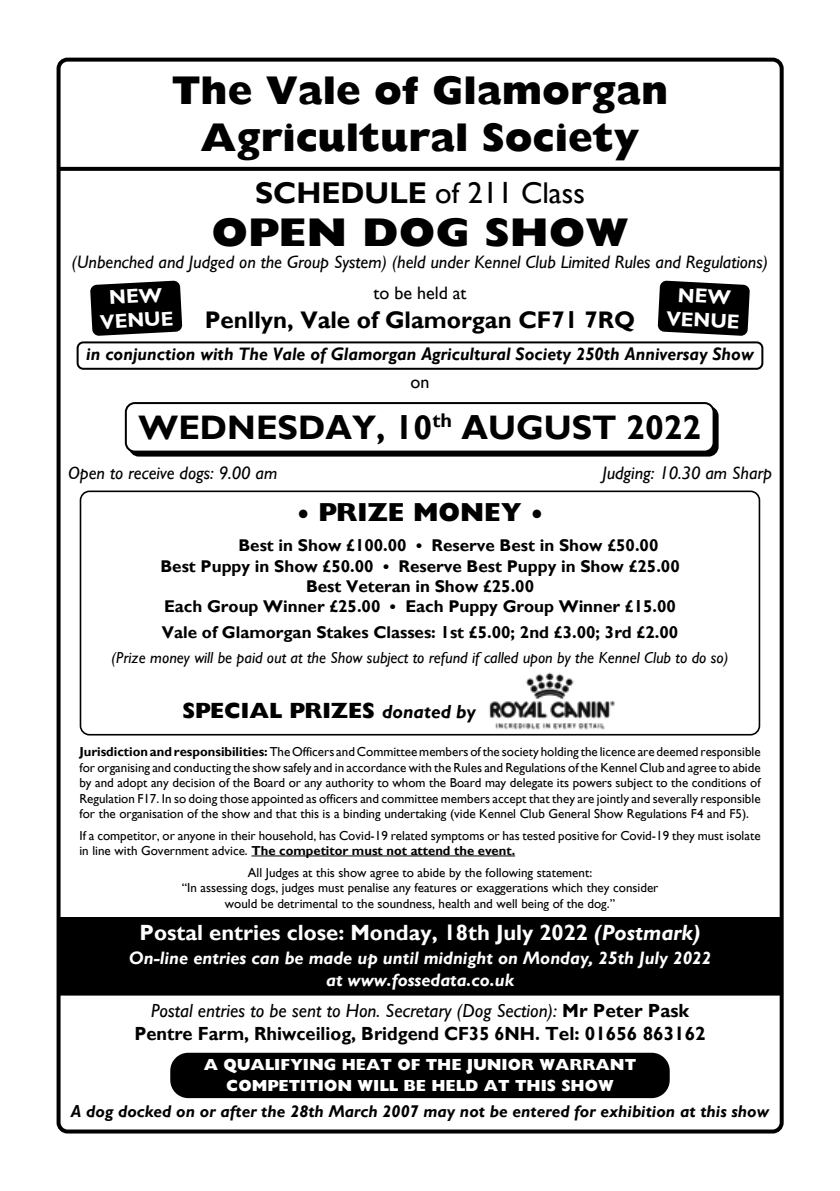
<style>
.page{position:relative;width:840px;height:1191px;background:#fff}
.page>*{position:absolute;margin:0;border:0;box-sizing:border-box;transform-origin:0 0}
.t1{font:800 40px/46.8px "Gill Sans";color:#000;text-align:center}
.t2{font:800 40px "Gill Sans";color:#000;scale:1.1 1}
.t3{font:700 34px "Gill Sans";color:#000}
.t4{font:30px "Gill Sans";color:#000}
.t5{font:800 26px "Gill Sans";color:#000}
.t6{font:700 24px "Gill Sans";color:#000}
.t7{font:700 22px "Gill Sans";color:#fff}
.t8{font:800 22px "Gill Sans";color:#000}
.t9{font:700 20px/24px "Gill Sans";color:#fff;text-align:center}
.t10{font:700 19px/22.8px "Gill Sans";color:#000;text-align:center}
.t11{font:italic 18px "Gill Sans";color:#000}
.t12{font:italic 700 18px/21.6px "Gill Sans";color:#fff;text-align:center}
.t13{font:italic 700 18px "Gill Sans";color:#000}
.t14{font:18px "Gill Sans";color:#000}
.t15{font:700 17px "Gill Sans";color:#000}
.t16{font:italic 700 17px "Gill Sans";color:#000}
.t17{font:italic 16px "Gill Sans";color:#000}
.t18{font:800 16px/20.4px "Gill Sans";color:#fff;text-align:center}
.t19{font:13px/15.6px "Gill Sans";color:#000;text-align:justify}
.t20{font:13px/15.6px "Gill Sans";color:#010101;text-align:center}
.s1{font-weight:700}
.s2{font-weight:700;font-style:italic;font-size:19px}
.s3{font-style:italic}
.s4{font-weight:400;font-style:italic}
</style>
<div class="page">
<div style="left:171px;top:1053px;width:497px;height:44px;background:#000;border-radius:17px"></div>
<div style="left:170px;top:1052px;width:499px;height:46px;border:2px solid #000;border-radius:17px"></div>
<div style="left:130px;top:407px;width:587px;height:48px;background:#000;border-radius:9px"></div>
<div style="left:129px;top:406px;width:589px;height:50px;border:2px solid #000;border-radius:9px"></div>
<div style="left:59px;top:917px;width:722px;height:78px;background:#000"></div>
<div style="left:56px;top:58px;width:727px;height:1075px;border:4px solid #000;border-radius:9px"></div>
<svg style="left:58px;top:167px;width:723px;height:4px;background:#080808"></svg>
<div style="left:126px;top:403px;width:587px;height:48px;background:#fff;border-radius:9px"></div>
<div style="left:125px;top:402px;width:589px;height:50px;border:2px solid #000;border-radius:9px"></div>
<hr style="left:251px;top:855px;width:264px;height:1px;background:#000">
<div style="left:80px;top:490px;width:679px;height:245px;border:2px solid #000;border-radius:9px"></div>
<img style="left:489px;top:672px;width:126px;height:58px">
<svg style="left:91px;top:281px;width:90px;height:54px;background:#111"></svg>
<svg style="left:657px;top:280px;width:93px;height:56px;background:#202020"></svg>
<div style="left:77px;top:341px;width:686px;height:29px;border:2px solid #000;border-radius:6px"></div>
<h1 class="t1" style="left:172px;top:69px;width:497px">The Vale of Glamorgan<br>Agricultural Society</h1>
<h3 class="t4" style="left:255px;top:176px;width:331px"><span class="s1">SCHEDULE</span> of 211 Class</h3>
<h1 class="t2" style="left:211px;top:209px;width:380px">OPEN DOG SHOW</h1>
<h3 class="t11" style="left:72px;top:251px;width:697px">(Unbenched and Judged on the Group System) (held under Kennel Club Limited Rules and Regulations)</h3>
<h3 class="t14" style="left:373px;top:282px;width:94px">to be held at</h3>
<h3 class="t6" style="left:205px;top:305px;width:431px">Penllyn, Vale of Glamorgan CF71 7RQ</h3>
<h3 class="t13" style="left:86px;top:344px;width:668px">in conjunction with The Vale of Glamorgan Agricultural Society 250th Anniversay Show</h3>
<h3 class="t14" style="left:410px;top:371px;width:20px">on</h3>
<h2 class="t3" style="left:139px;top:407px;width:564px">WEDNESDAY, 10<sup>th</sup> AUGUST 2022</h2>
<h3 class="t11" style="left:68px;top:462px;width:211px">Open to receive dogs: 9.00 am</h3>
<h3 class="t11" style="left:602px;top:462px;width:171px">Judging: 10.30 am Sharp</h3>
<h3 class="t5" style="left:296px;top:497px;width:248px">• PRIZE MONEY •</h3>
<h3 class="t15" style="left:238px;top:535px;width:421px">Best in Show £100.00 • Reserve Best in Show £50.00</h3>
<h3 class="t15" style="left:160px;top:555px;width:520px">Best Puppy in Show £50.00 • Reserve Best Puppy in Show £25.00</h3>
<h3 class="t15" style="left:306px;top:576px;width:229px">Best Veteran in Show £25.00</h3>
<h3 class="t15" style="left:164px;top:596px;width:513px">Each Group Winner £25.00 • Each Puppy Group Winner £15.00</h3>
<h3 class="t15" style="left:162px;top:622px;width:517px">Vale of Glamorgan Stakes Classes: 1st £5.00; 2nd £3.00; 3rd £2.00</h3>
<p class="t17" style="left:112px;top:648px;width:618px">(Prize money will be paid out at the Show subject to refund if called upon by the Kennel Club to do so)</p>
<h3 class="t8" style="left:182px;top:697px;width:295px">SPECIAL PRIZES <span class="s2">donated by</span></h3>
<p class="t19" style="left:79px;top:744px;width:682px"><span class="s1">Jurisdiction and responsibilities:</span> The Officers and Committee members of the society holding the licence are deemed responsible for organising and conducting the show safely and in accordance with the Rules and Regulations of the Kennel Club and agree to abide by and adopt any decision of the Board or any authority to whom the Board may delegate its powers subject to the conditions of Regulation F17. In so doing those appointed as officers and committee members accept that they are jointly and severally responsible for the organisation of the show and that this is a binding undertaking (vide Kennel Club General Show Regulations F4 and F5).</p>
<p class="t19" style="left:79px;top:827px;width:682px">If a competitor, or anyone in their household, has Covid-19 related symptoms or has tested positive for Covid-19 they must isolate in line with Government advice. <span class="s1">The competitor must not attend the event.</span></p>
<p class="t20" style="left:181px;top:864px;width:478px">All Judges at this show agree to abide by the following statement:<br>“In assessing dogs, judges must penalise any features or exaggerations which they consider would be detrimental to the soundness, health and well being of the dog.”</p>
<h3 class="t7" style="left:140px;top:919px;width:562px">Postal entries close: Monday, 18th July 2022 <span class="s3">(Postmark)</span></h3>
<h3 class="t12" style="left:129px;top:948px;width:583px">On-line entries can be made up until midnight on Monday, 25th July 2022 at www.fossedata.co.uk</h3>
<h3 class="t10" style="left:134px;top:999px;width:572px"><span class="s4">Postal entries to be sent to Hon. Secretary (Dog Section):</span> Mr Peter Pask<br>Pentre Farm, Rhiwceiliog, Bridgend CF35 6NH. Tel: 01656 863162</h3>
<p class="t18" style="left:204px;top:1055px;width:433px">A QUALIFYING HEAT OF THE JUNIOR WARRANT<br>COMPETITION WILL BE HELD AT THIS SHOW</p>
<h3 class="t16" style="left:71px;top:1101px;width:699px">A dog docked on or after the 28th March 2007 may not be entered for exhibition at this show</h3>
<h3 class="t9" style="left:98px;top:286px;width:75px;rotate:-3deg">NEW<br>VENUE</h3>
<h3 class="t9" style="left:668px;top:282px;width:75px;rotate:3deg">NEW<br>VENUE</h3>
</div>
